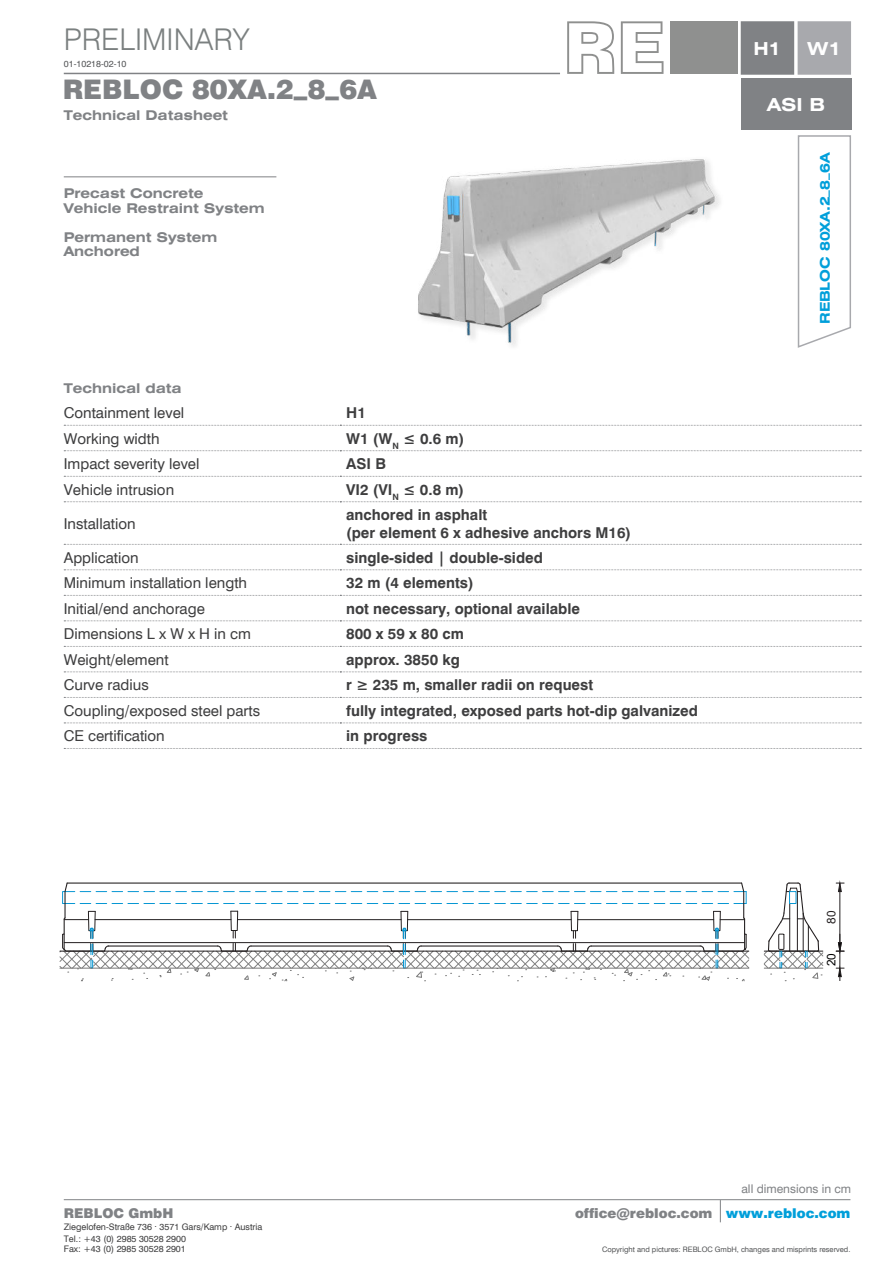
<style>
.page{position:relative;width:893px;height:1263px;background:#fff}
.page>*{position:absolute;margin:0;border:0;box-sizing:border-box;transform-origin:0 0}
.t1{font:300 30px "Swiss 721 BT";color:#7b8080}
.t2{font:900 27px "Swiss 721 BT";color:#808285}
.t3{font:700 expanded 18px "Swiss 721 BT";color:#fff}
.t4{font:700 15px/18px "Swiss 721 BT";color:#3e3e3f}
.t5{font:15px "Swiss 721 BT";color:#3e3e3f}
.t6{font:700 expanded 13.5px/14.5px "Swiss 721 BT";color:#808285}
.t7{font:900 13.5px "Swiss 721 BT";color:#808285}
.t8{font:700 expanded 13.5px "Swiss 721 BT";color:#009fda}
.t9{font:12px "Swiss 721 BT";color:#808285}
.t10{font:11.85px "Arial";color:#231f20}
.t11{font:11.85px "Arial";color:#000}
.t12{font:9px/11.9px "Swiss 721 BT";color:#3e3e3f}
.t13{font:9px "Swiss 721 BT";color:#545557}
.t14{font:7.5px "Swiss 721 BT";color:#545557}
.s1{color:#009fda}
</style>
<div class="page">
<hr style="left:64px;top:1199px;width:786px;height:1px;background:#808285">
<svg style="left:720px;top:1200px;width:1px;height:22px"></svg>
<svg style="left:64px;top:425px;width:797px;height:1px"></svg>
<svg style="left:64px;top:450px;width:797px;height:1px"></svg>
<svg style="left:64px;top:476px;width:797px;height:1px"></svg>
<svg style="left:64px;top:501px;width:797px;height:1px"></svg>
<svg style="left:64px;top:544px;width:797px;height:1px"></svg>
<svg style="left:64px;top:569px;width:797px;height:1px"></svg>
<svg style="left:64px;top:595px;width:797px;height:1px"></svg>
<svg style="left:64px;top:620px;width:797px;height:1px"></svg>
<svg style="left:64px;top:646px;width:797px;height:1px"></svg>
<svg style="left:64px;top:671px;width:797px;height:1px"></svg>
<svg style="left:64px;top:697px;width:797px;height:1px"></svg>
<svg style="left:64px;top:722px;width:797px;height:1px"></svg>
<svg style="left:64px;top:748px;width:797px;height:1px"></svg>
<hr style="left:64px;top:73px;width:496px;height:1px;background:#808285">
<div style="left:670px;top:21px;width:67px;height:53px;background:#8f908f"></div>
<svg style="left:621px;top:21px;width:42px;height:53px"></svg>
<svg style="left:567px;top:21px;width:47px;height:53px"></svg>
<div style="left:735px;top:1178px;width:122px;height:22px;background:#fff"></div>
<svg style="left:797px;top:135px;width:54px;height:213px"></svg>
<div style="left:741px;top:79px;width:110px;height:51px;background:#808285"></div>
<div style="left:741px;top:22px;width:52px;height:52px;background:#808285"></div>
<div style="left:741px;top:21px;width:53px;height:54px;border:2px solid #808285"></div>
<div style="left:798px;top:22px;width:52px;height:52px;background:#a8a9ad"></div>
<div style="left:798px;top:21px;width:53px;height:54px;border:2px solid #a8a9ad"></div>
<hr style="left:64px;top:176px;width:212px;height:1px;background:#808285">
<hr style="left:840px;top:891px;width:1px;height:51px;background:#231f20">
<svg style="left:836px;top:882px;width:8px;height:10px"></svg>
<svg style="left:59px;top:882px;width:691px;height:99px"></svg>
<svg style="left:763px;top:882px;width:61px;height:99px"></svg>
<hr style="left:60px;top:968px;width:689px;height:1px;background:#767676">
<hr style="left:764px;top:968px;width:59px;height:1px;background:#767676">
<svg style="left:836px;top:934px;width:8px;height:46px"></svg>
<img style="left:418px;top:159px;width:302px;height:188px">
<h1 class="t1" style="left:64px;top:29px;width:187px">PRELIMINARY</h1>
<p class="t13" style="left:64px;top:60px;width:64px">01-10218-02-10</p>
<h2 class="t2" style="left:63px;top:79px;width:316px">REBLOC 80XA.2_8_6A</h2>
<p class="t6" style="left:64px;top:110px;width:166px">Technical Datasheet</p>
<p class="t6" style="left:64px;top:188px;width:203px">Precast Concrete<br>Vehicle Restraint System</p>
<p class="t6" style="left:64px;top:231px;width:155px">Permanent System<br>Anchored</p>
<p class="t6" style="left:64px;top:382px;width:119px">Technical data</p>
<p class="t5" style="left:64px;top:407px;width:122px">Containment level</p>
<p class="t4" style="left:346px;top:405px;width:21px">H1</p>
<p class="t5" style="left:64px;top:433px;width:97px">Working width</p>
<p class="t4" style="left:346px;top:431px;width:120px">W1 (W<sub>N</sub> ≤ 0.6 m)</p>
<p class="t5" style="left:64px;top:458px;width:137px">Impact severity level</p>
<p class="t4" style="left:346px;top:456px;width:41px">ASI B</p>
<p class="t5" style="left:64px;top:484px;width:112px">Vehicle intrusion</p>
<p class="t4" style="left:346px;top:482px;width:120px">VI2 (VI<sub>N</sub> ≤ 0.8 m)</p>
<p class="t5" style="left:64px;top:518px;width:73px">Installation</p>
<p class="t4" style="left:346px;top:507px;width:286px">anchored in asphalt<br>(per element 6 x adhesive anchors M16)</p>
<p class="t5" style="left:64px;top:552px;width:76px">Application</p>
<p class="t4" style="left:346px;top:550px;width:198px">single-sided | double-sided</p>
<p class="t5" style="left:64px;top:577px;width:185px">Minimum installation length</p>
<p class="t4" style="left:346px;top:574px;width:129px">32 m (4 elements)</p>
<p class="t5" style="left:64px;top:603px;width:143px">Initial/end anchorage</p>
<p class="t4" style="left:346px;top:599px;width:235px">not necessary, optional available</p>
<p class="t5" style="left:64px;top:628px;width:189px">Dimensions L x W x H in cm</p>
<p class="t4" style="left:346px;top:625px;width:119px">800 x 59 x 80 cm</p>
<p class="t5" style="left:64px;top:654px;width:106px">Weight/element</p>
<p class="t4" style="left:346px;top:650px;width:115px">approx. 3850 kg</p>
<p class="t5" style="left:64px;top:679px;width:87px">Curve radius</p>
<p class="t4" style="left:346px;top:676px;width:248px">r ≥ 235 m, smaller radii on request</p>
<p class="t5" style="left:64px;top:705px;width:198px">Coupling/exposed steel parts</p>
<p class="t4" style="left:346px;top:701px;width:353px">fully integrated, exposed parts hot-dip galvanized</p>
<p class="t5" style="left:64px;top:727px;width:103px">CE certification</p>
<p class="t4" style="left:346px;top:728px;width:83px">in progress</p>
<p class="t3" style="left:754px;top:41px;width:29px">H1</p>
<p class="t3" style="left:807px;top:41px;width:35px">W1</p>
<p class="t3" style="left:767px;top:98px;width:59px">ASI B</p>
<p class="t8" style="left:820px;top:324px;width:173px;rotate:-90deg">REBLOC 80XA.2_8_6A</p>
<p class="t10" style="left:827px;top:924px;width:15px;rotate:-90deg">80</p>
<p class="t11" style="left:827px;top:966px;width:15px;rotate:-90deg">20</p>
<p class="t9" style="left:741px;top:1184px;width:111px">all dimensions in cm</p>
<p class="t7" style="left:64px;top:1205px;width:111px">REBLOC GmbH</p>
<p class="t7" style="left:575px;top:1205px;width:277px">office@rebloc.com <span class="s1">www.rebloc.com</span></p>
<p class="t12" style="left:64px;top:1222px;width:200px">Ziegelofen-Straße 736 . 3571 Gars/Kamp . Austria<br>Tel.: +43 (0) 2985 30528 2900</p>
<p class="t12" style="left:64px;top:1244px;width:124px">Fax: +43 (0) 2985 30528 2901</p>
<p class="t14" style="left:602px;top:1247px;width:250px">Copyright and pictures: REBLOC GmbH, changes and misprints reserved.</p>
</div>
